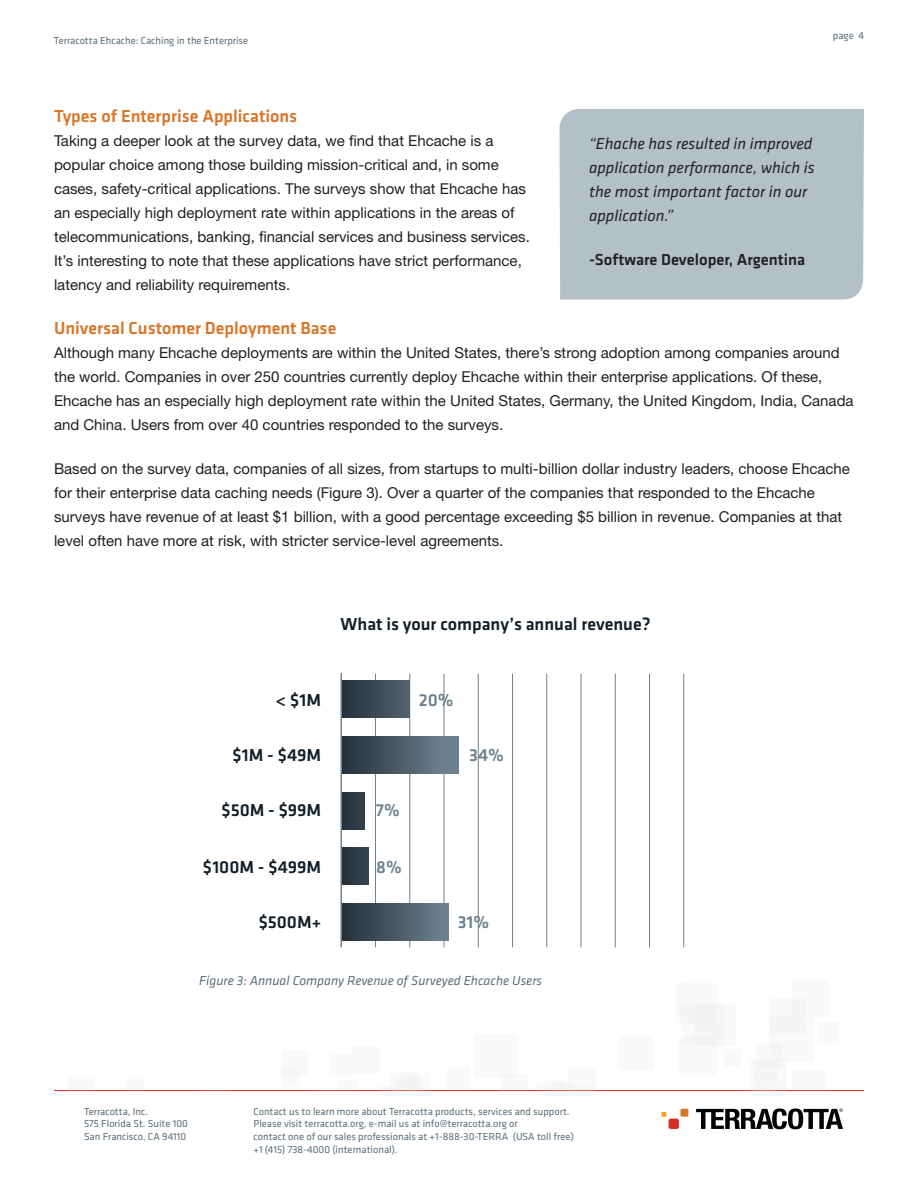
<style>
.page{position:relative;width:918px;height:1188px;background:#fff}
.page>*{position:absolute;margin:0;border:0;box-sizing:border-box;transform-origin:0 0}
.t1{font:500 18px "Klavika";color:#111e27}
.t2{font:500 18px "Klavika";color:#d97527}
.t3{font:500 18px "Klavika";color:#6c818f}
.t4{font:italic 16.5px/24px "Klavika";color:#231f20}
.t5{font:500 16.5px "Klavika";color:#231f20}
.t6{font:15px/24px "Helvetica Neue LT Std";color:#231f20}
.t7{font:italic 13.5px "Klavika";color:#5b6f7b}
.t8{font:10.5px/12.6px "Klavika";color:#5b6f7b}
</style>
<div class="page">
<hr style="left:54px;top:1090px;width:810px;height:1px;background:#d53027">
<div style="left:680px;top:1109px;width:8px;height:8px;background:#d97527;border-radius:2px"></div>
<div style="left:669px;top:1119px;width:10px;height:10px;background:#d42f27;border-radius:2px"></div>
<svg style="left:662px;top:1112px;width:4px;height:5px"></svg>
<svg style="left:696px;top:1108px;width:147px;height:21px"></svg>
<div style="left:560px;top:109px;width:304px;height:191px;background:#b3c0c8"></div>
<hr style="left:375px;top:674px;width:1px;height:273px;background:#6c818f">
<hr style="left:410px;top:674px;width:1px;height:273px;background:#6c818f">
<hr style="left:444px;top:674px;width:1px;height:273px;background:#6c818f">
<hr style="left:478px;top:674px;width:1px;height:273px;background:#6c818f">
<hr style="left:512px;top:674px;width:1px;height:273px;background:#6c818f">
<hr style="left:547px;top:674px;width:1px;height:273px;background:#6c818f">
<hr style="left:581px;top:674px;width:1px;height:273px;background:#6c818f">
<hr style="left:615px;top:674px;width:1px;height:273px;background:#6c818f">
<hr style="left:649px;top:674px;width:1px;height:273px;background:#6c818f">
<hr style="left:684px;top:674px;width:1px;height:273px;background:#6c818f">
<div style="left:341px;top:681px;width:69px;height:37px;background:linear-gradient(to right,#242f38,#53646f)"></div>
<div style="left:341px;top:737px;width:118px;height:36px;background:linear-gradient(to right,#253038,#738997)"></div>
<div style="left:341px;top:792px;width:24px;height:37px;background:#2c3841"></div>
<div style="left:341px;top:848px;width:28px;height:37px;background:#2e3a42"></div>
<div style="left:341px;top:904px;width:107px;height:37px;background:linear-gradient(to right,#242e36,#6e8491)"></div>
<hr style="left:341px;top:673px;width:1px;height:274px;background:#6c818f">
<p class="t8" style="left:54px;top:34px;width:196px">Terracotta Ehcache: Caching in the Enterprise</p>
<p class="t8" style="left:833px;top:29px;width:33px">page 4</p>
<p class="t2" style="left:54px;top:103px;width:245px">Types of Enterprise Applications</p>
<p class="t6" style="left:54px;top:128px;width:477px">Taking a deeper look at the survey data, we find that Ehcache is a popular choice among those building mission-critical and, in some cases, safety-critical applications. The surveys show that Ehcache has an especially high deployment rate within applications in the areas of telecommunications, banking, financial services and business services.<br>It’s interesting to note that these applications have strict performance, latency and reliability requirements.</p>
<p class="t2" style="left:54px;top:316px;width:284px">Universal Customer Deployment Base</p>
<p class="t6" style="left:54px;top:340px;width:801px">Although many Ehcache deployments are within the United States, there’s strong adoption among companies around the world. Companies in over 250 countries currently deploy Ehcache within their enterprise applications. Of these, Ehcache has an especially high deployment rate within the United States, Germany, the United Kingdom, India, Canada and China. Users from over 40 countries responded to the surveys.</p>
<p class="t6" style="left:54px;top:456px;width:797px">Based on the survey data, companies of all sizes, from startups to multi-billion dollar industry leaders, choose Ehcache for their enterprise data caching needs (Figure 3). Over a quarter of the companies that responded to the Ehcache surveys have revenue of at least $1 billion, with a good percentage exceeding $5 billion in revenue. Companies at that level often have more at risk, with stricter service-level agreements.</p>
<p class="t4" style="left:589px;top:131px;width:227px">“Ehache has resulted in improved application performance, which is the most important factor in our application.”</p>
<p class="t5" style="left:589px;top:249px;width:218px">-Software Developer, Argentina</p>
<p class="t1" style="left:341px;top:612px;width:312px">What is your company’s annual revenue?</p>
<p class="t1" style="left:276px;top:687px;width:47px">&lt; $1M</p>
<p class="t1" style="left:232px;top:743px;width:90px">$1M - $49M</p>
<p class="t1" style="left:222px;top:798px;width:101px">$50M - $99M</p>
<p class="t1" style="left:203px;top:855px;width:120px">$100M - $499M</p>
<p class="t1" style="left:259px;top:910px;width:64px">$500M+</p>
<p class="t3" style="left:376px;top:798px;width:26px">7%</p>
<p class="t3" style="left:376px;top:855px;width:27px">8%</p>
<p class="t3" style="left:419px;top:688px;width:36px">20%</p>
<p class="t3" style="left:469px;top:743px;width:36px">34%</p>
<p class="t3" style="left:458px;top:910px;width:33px">31%</p>
<p class="t7" style="left:199px;top:972px;width:344px">Figure 3: Annual Company Revenue of Surveyed Ehcache Users</p>
<p class="t8" style="left:84px;top:1105px;width:106px">Terracotta, Inc.<br>575 Florida St. Suite 100<br>San Francisco, CA 94110</p>
<p class="t8" style="left:254px;top:1105px;width:322px">Contact us to learn more about Terracotta products, services and support.<br>Please visit terracotta.org, e-mail us at info@terracotta.org or<br>contact one of our sales professionals at +1-888-30-TERRA (USA toll free) +1 (415) 738-4000 (international).</p>
</div>
